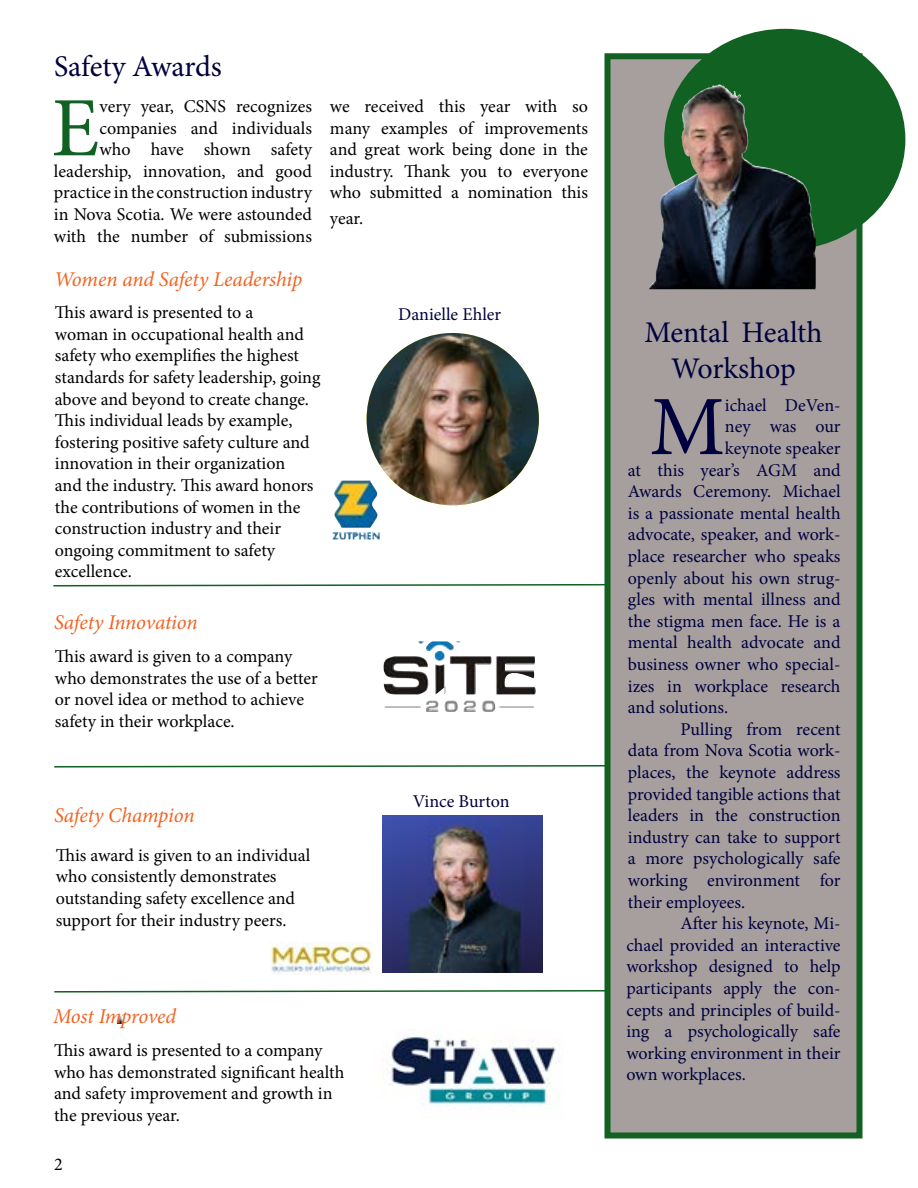
<style>
.page{position:relative;width:918px;height:1188px;background:#fff}
.page>*{position:absolute;margin:0;border:0;box-sizing:border-box;transform-origin:0 0}
.t1{font:84.45px "Minion Pro";color:#116123}
.t2{font:84.45px "Minion Pro";color:#00003f}
.t3{font:30px/36px "Minion Pro";letter-spacing:-.005em;color:#00003f;text-align:center}
.t4{font:italic 21px "Minion Pro";letter-spacing:-.01em;color:#f26322}
.t5{font:18px/21.6px "Minion Pro";letter-spacing:-.005em;color:#000}
.t6{font:18px "Minion Pro";color:#00003f}
</style>
<div class="page">
<div style="left:604px;top:53px;width:258px;height:1085px;background:#a69f9d;border:6px solid #116123"></div>
<img style="left:367px;top:333px;width:172px;height:172px;border-radius:86px">
<svg style="left:117px;top:1017px;width:7px;height:7px"></svg>
<img style="left:332px;top:480px;width:48px;height:60px">
<img style="left:383px;top:641px;width:153px;height:71px">
<img style="left:383px;top:1036px;width:177px;height:70px">
<img style="left:271px;top:942px;width:102px;height:32px">
<svg style="left:53px;top:583px;width:556px;height:4px"></svg>
<svg style="left:54px;top:764px;width:556px;height:4px"></svg>
<svg style="left:54px;top:989px;width:556px;height:4px"></svg>
<img style="left:383px;top:816px;width:159px;height:157px">
<svg style="left:664px;top:29px;width:241px;height:221px;background:#185327"></svg>
<img style="left:660px;top:85px;width:58px;height:120px">
<h2 class="t3" style="left:54px;top:48px;width:169px">Safety Awards</h2>
<h1 class="t1" style="left:52px;top:72px;width:49px">E</h1>
<p class="t5" style="left:54px;top:96px;width:260px;text-align:right">very year, CSNS recognizes companies and individuals<br>who have shown safety leadership, innovation, and good practice in the construction industry in Nova Scotia. We were astounded with the number of submissions</p>
<p class="t5" style="left:330px;top:96px;width:260px;text-align:justify">we received this year with so many examples of improvements and great work being done in the industry. Thank you to everyone who submitted a nomination this</p>
<p class="t5" style="left:330px;top:207px;width:35px">year.</p>
<p class="t4" style="left:54px;top:265px;width:250px">Women and Safety Leadership</p>
<p class="t5" style="left:55px;top:302px;width:200px">This award is presented to a</p>
<p class="t6" style="left:398px;top:302px;width:105px">Danielle Ehler</p>
<p class="t5" style="left:55px;top:323px;width:267px">woman in occupational health and safety who exemplifies the highest standards for safety leadership, going above and beyond to create change.<br>This individual leads by example, fostering positive safety culture and innovation in their organization<br>and the industry. This award honors the contributions of women in the construction industry and their ongoing commitment to safety excellence.</p>
<p class="t4" style="left:54px;top:608px;width:145px">Safety Innovation</p>
<p class="t5" style="left:55px;top:646px;width:265px">This award is given to a company who demonstrates the use of a better or novel idea or method to achieve safety in their workplace.</p>
<p class="t4" style="left:54px;top:801px;width:142px">Safety Champion</p>
<p class="t5" style="left:56px;top:844px;width:256px">This award is given to an individual who consistently demonstrates outstanding safety excellence and support for their industry peers.</p>
<p class="t4" style="left:53px;top:1002px;width:125px">Most Improved</p>
<p class="t5" style="left:54px;top:1040px;width:292px">This award is presented to a company who has demonstrated significant health and safety improvement and growth in the previous year.</p>
<p class="t5" style="left:54px;top:1153px;width:10px">2</p>
<p class="t6" style="left:413px;top:789px;width:98px">Vince Burton</p>
<h2 class="t3" style="left:644px;top:315px;width:180px">Mental Health<br>Workshop</h2>
<h1 class="t2" style="left:650px;top:371px;width:77px">M</h1>
<p class="t6" style="left:725px;top:393px;width:117px">ichael DeVen-</p>
<p class="t6" style="left:725px;top:415px;width:117px">ney was our</p>
<p class="t6" style="left:725px;top:436px;width:117px">keynote speaker</p>
<p class="t6" style="left:628px;top:458px;width:214px">at this year’s AGM and</p>
<p class="t6" style="left:628px;top:479px;width:214px">Awards Ceremony. Michael</p>
<p class="t6" style="left:628px;top:501px;width:214px">is a passionate mental health</p>
<p class="t6" style="left:628px;top:523px;width:214px">advocate, speaker, and work-</p>
<p class="t6" style="left:628px;top:544px;width:214px">place researcher who speaks</p>
<p class="t6" style="left:628px;top:566px;width:214px">openly about his own strug-</p>
<p class="t6" style="left:628px;top:587px;width:214px">gles with mental illness and</p>
<p class="t6" style="left:628px;top:609px;width:214px">the stigma men face. He is a</p>
<p class="t6" style="left:628px;top:631px;width:214px">mental health advocate and</p>
<p class="t6" style="left:628px;top:652px;width:214px">business owner who special-</p>
<p class="t6" style="left:628px;top:674px;width:214px">izes in workplace research</p>
<p class="t6" style="left:628px;top:695px;width:102px">and solutions.</p>
<p class="t6" style="left:680px;top:717px;width:162px">Pulling from recent</p>
<p class="t6" style="left:628px;top:739px;width:214px">data from Nova Scotia work-</p>
<p class="t6" style="left:628px;top:760px;width:214px">places, the keynote address</p>
<p class="t6" style="left:628px;top:782px;width:214px">provided tangible actions that</p>
<p class="t6" style="left:628px;top:803px;width:214px">leaders in the construction</p>
<p class="t6" style="left:628px;top:825px;width:214px">industry can take to support</p>
<p class="t6" style="left:628px;top:847px;width:214px">a more psychologically safe</p>
<p class="t6" style="left:628px;top:868px;width:214px">working environment for</p>
<p class="t6" style="left:628px;top:890px;width:119px">their employees.</p>
<p class="t6" style="left:680px;top:911px;width:162px">After his keynote, Mi-</p>
<p class="t6" style="left:626px;top:933px;width:216px">chael provided an interactive</p>
<p class="t6" style="left:626px;top:955px;width:216px">workshop designed to help</p>
<p class="t6" style="left:626px;top:976px;width:216px">participants apply the con-</p>
<p class="t6" style="left:626px;top:998px;width:216px">cepts and principles of build-</p>
<p class="t6" style="left:626px;top:1019px;width:216px">ing a psychologically safe</p>
<p class="t6" style="left:626px;top:1041px;width:216px">working environment in their</p>
<p class="t6" style="left:626px;top:1063px;width:121px">own workplaces.</p>
</div>
